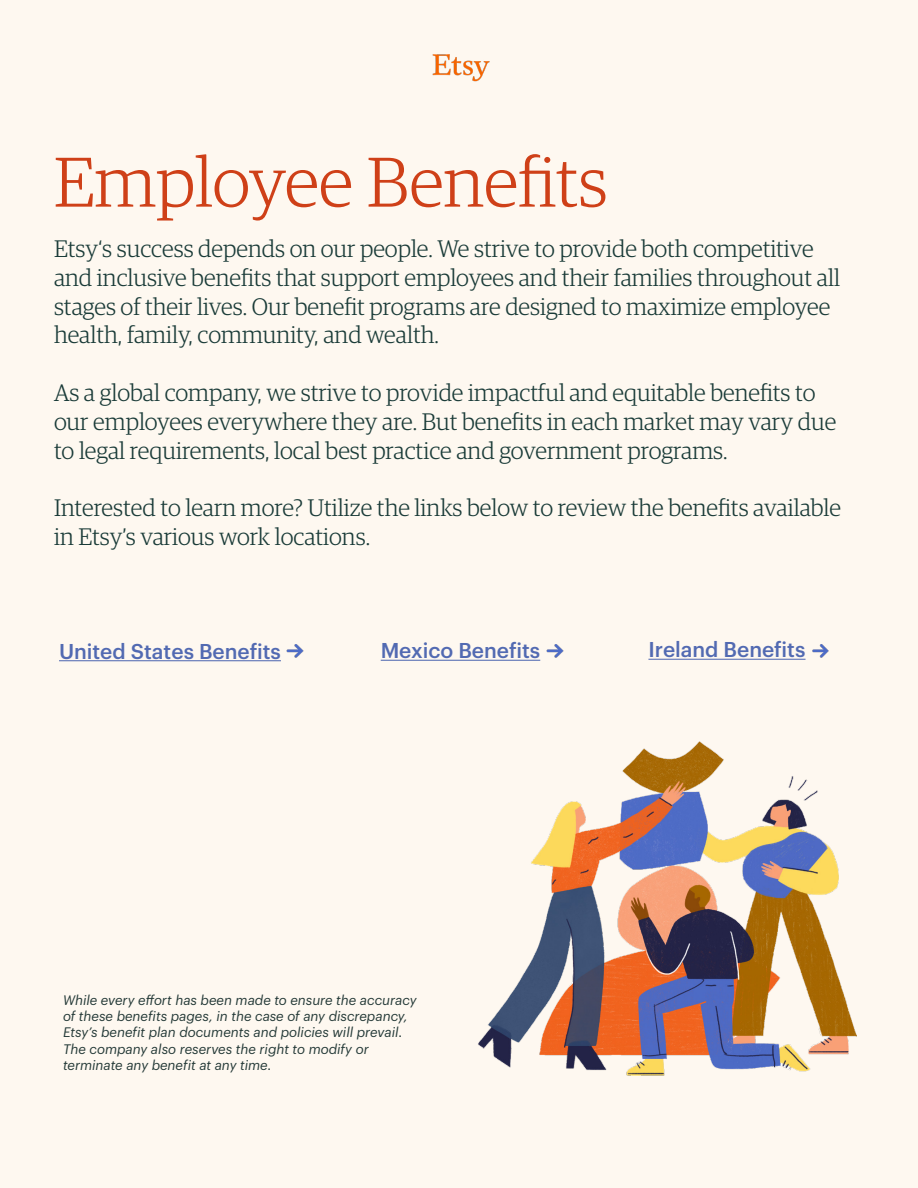
<style>
.page{position:relative;width:918px;height:1188px;background:#fef8f0}
.page>*{position:absolute;margin:0;border:0;box-sizing:border-box;transform-origin:0 0}
.t1{font:300 70.5px "Guardian Egyp";color:#cf4018}
.t2{font:300 24px/28.8px "Guardian Egyp";color:#1a3b38}
.t3{font:500 21px "Graphik";color:#526ab2}
.t4{font:italic 13.5px/16.2px "Graphik";color:#253a38}
</style>
<div class="page">
<hr style="left:59px;top:660px;width:222px;height:1px;background:#526ab2">
<hr style="left:648px;top:659px;width:158px;height:1px;background:#526ab2">
<hr style="left:381px;top:660px;width:159px;height:1px;background:#526ab2">
<img style="left:478px;top:742px;width:378px;height:333px">
<img style="left:277px;top:644px;width:27px;height:18px">
<img style="left:536px;top:644px;width:28px;height:17px">
<img style="left:432px;top:54px;width:58px;height:28px">
<img style="left:802px;top:644px;width:27px;height:16px">
<h1 class="t1" style="left:54px;top:136px;width:555px">Employee Benefits</h1>
<p class="t2" style="left:54px;top:233px;width:788px">Etsy‘s success depends on our people. We strive to provide both competitive and inclusive benefits that support employees and their families throughout all stages of their lives. Our benefit programs are designed to maximize employee health, family, community, and wealth.</p>
<p class="t2" style="left:54px;top:377px;width:784px">As a global company, we strive to provide impactful and equitable benefits to our employees everywhere they are. But benefits in each market may vary due to legal requirements, local best practice and government programs.</p>
<p class="t2" style="left:54px;top:492px;width:789px">Interested to learn more? Utilize the links below to review the benefits available in Etsy’s various work locations.</p>
<p class="t3" style="left:59px;top:635px;width:223px">United States Benefits</p>
<p class="t3" style="left:381px;top:635px;width:161px">Mexico Benefits</p>
<p class="t3" style="left:648px;top:634px;width:159px">Ireland Benefits</p>
<p class="t4" style="left:63px;top:991px;width:355px">While every effort has been made to ensure the accuracy of these benefits pages, in the case of any discrepancy, Etsy’s benefit plan documents and policies will prevail.<br>The company also reserves the right to modify or terminate any benefit at any time.</p>
</div>
